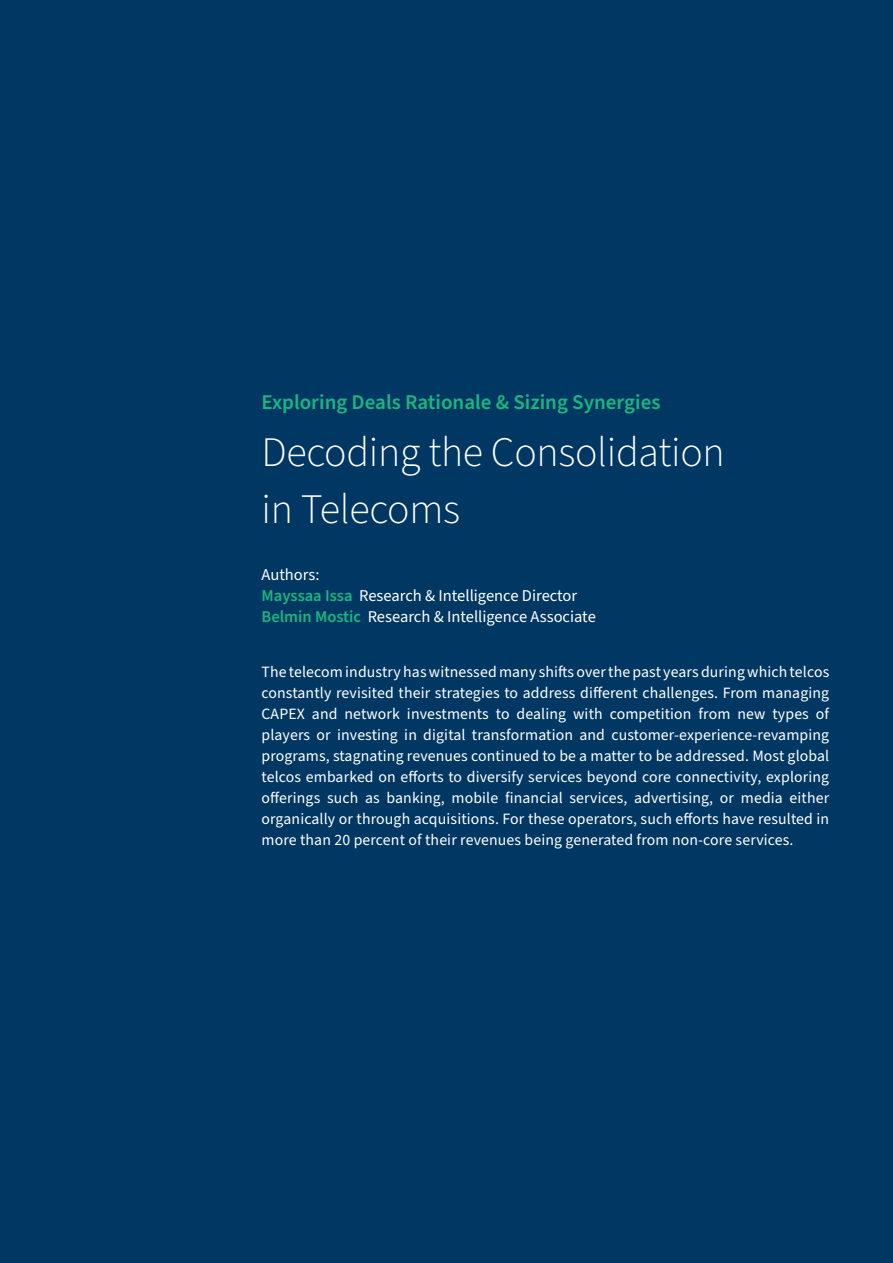
<style>
.page{position:relative;width:893px;height:1263px;background:#013763}
.page>*{position:absolute;margin:0;border:0;box-sizing:border-box;transform-origin:0 0}
.t1{font:300 42px "Source Sans Pro";letter-spacing:-.005em;color:#fff}
.t2{font:600 21px "Source Sans Pro";color:#1bb57f}
.t3{font:16.5px "Source Sans Pro";color:#fff}
.t4{font:15.75px/21px "Source Sans Pro";letter-spacing:.01em;color:#fff;text-align:justify}
.s1{font-weight:600;color:#1bb57f}
</style>
<div class="page">
<p class="t2" style="left:261px;top:388px;width:400px">Exploring Deals Rationale &amp; Sizing Synergies</p>
<p class="t1" style="left:261px;top:424px;width:465px">Decoding the Consolidation</p>
<p class="t1" style="left:261px;top:481px;width:200px">in Telecoms</p>
<p class="t3" style="left:261px;top:563px;width:60px">Authors:</p>
<p class="t3" style="left:261px;top:584px;width:317px"><span class="s1">Mayssaa Issa</span> Research &amp; Intelligence Director</p>
<p class="t3" style="left:261px;top:605px;width:336px"><span class="s1">Belmin Mostic</span> Research &amp; Intelligence Associate</p>
<p class="t4" style="left:261px;top:662px;width:569px">The telecom industry has witnessed many shifts over the past years during which telcos constantly revisited their strategies to address different challenges. From managing CAPEX and network investments to dealing with competition from new types of players or investing in digital transformation and customer-experience-revamping programs, stagnating revenues continued to be a matter to be addressed. Most global telcos embarked on efforts to diversify services beyond core connectivity, exploring offerings such as banking, mobile financial services, advertising, or media either organically or through acquisitions. For these operators, such efforts have resulted in more than 20 percent of their revenues being generated from non-core services.</p>
</div>
